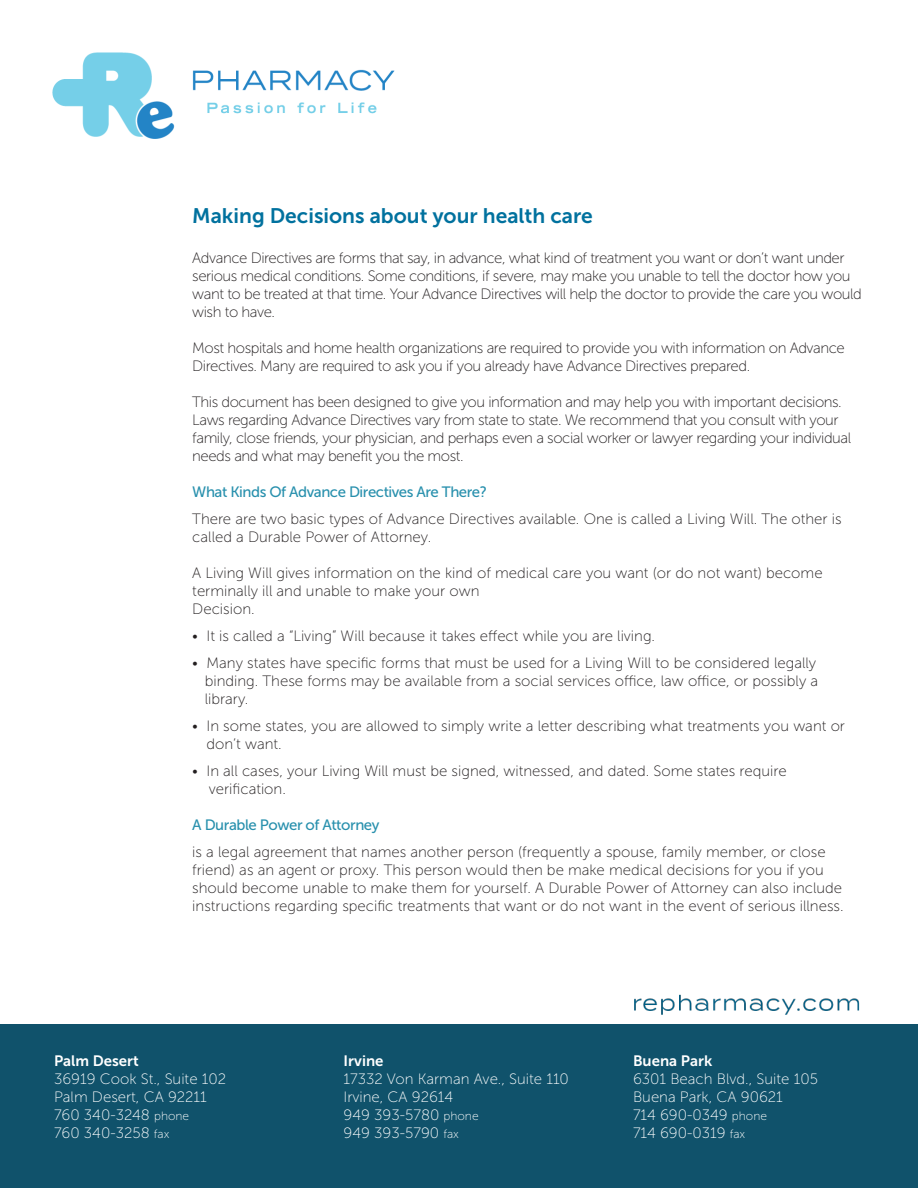
<style>
.page{position:relative;width:918px;height:1188px;background:#fff}
.page>*{position:absolute;margin:0;border:0;box-sizing:border-box;transform-origin:0 0}
.t1{font:21px "Museo Sans 700";color:#00719e}
.t2{font:15px/18px "Museo Sans 100";color:#231f20}
.t3{font:15px/18px "Museo Sans 100";letter-spacing:-.03em;color:#231f20}
.t4{font:15px/18px "Museo Sans 100";color:#fff}
.t5{font:15px "Museo Sans 500";letter-spacing:-.03em;color:#2890ad}
.t6{font:15px "Museo Sans 700";color:#fff}
.s1{font-size:12px}
</style>
<div class="page">
<div style="left:0;top:1024px;width:918px;height:164px;background:#10526b"></div>
<img style="left:634px;top:994px;width:226px;height:21px">
<img style="left:52px;top:52px;width:343px;height:87px">
<p class="t1" style="left:192px;top:204px;width:402px">Making Decisions about your health care</p>
<p class="t3" style="left:192px;top:249px;width:671px">Advance Directives are forms that say, in advance, what kind of treatment you want or don’t want under serious medical conditions. Some conditions, if severe, may make you unable to tell the doctor how you want to be treated at that time. Your Advance Directives will help the doctor to provide the care you would wish to have.</p>
<p class="t3" style="left:192px;top:339px;width:654px">Most hospitals and home health organizations are required to provide you with information on Advance<br>Directives. Many are required to ask you if you already have Advance Directives prepared.</p>
<p class="t3" style="left:192px;top:393px;width:660px">This document has been designed to give you information and may help you with important decisions.<br>Laws regarding Advance Directives vary from state to state. We recommend that you consult with your family, close friends, your physician, and perhaps even a social worker or lawyer regarding your individual needs and what may benefit you the most.</p>
<p class="t5" style="left:192px;top:484px;width:296px">What Kinds Of Advance Directives Are There?</p>
<p class="t2" style="left:192px;top:510px;width:651px">There are two basic types of Advance Directives available. One is called a Living Will. The other is called a Durable Power of Attorney.</p>
<p class="t2" style="left:192px;top:564px;width:632px">A Living Will gives information on the kind of medical care you want (or do not want) become terminally ill and unable to make your own</p>
<p class="t2" style="left:192px;top:600px;width:64px">Decision.</p>
<p class="t2" style="left:192px;top:627px;width:464px">• It is called a “Living” Will because it takes effect while you are living.</p>
<p class="t2" style="left:192px;top:654px;width:626px">• Many states have specific forms that must be used for a Living Will to be considered legally</p>
<p class="t2" style="left:205px;top:672px;width:615px">binding. These forms may be available from a social services office, law office, or possibly a</p>
<p class="t2" style="left:205px;top:690px;width:45px">library.</p>
<p class="t2" style="left:206px;top:717px;width:640px;text-indent:-14px">• In some states, you are allowed to simply write a letter describing what treatments you want or don’t want.</p>
<p class="t2" style="left:192px;top:762px;width:596px">• In all cases, your Living Will must be signed, witnessed, and dated. Some states require</p>
<p class="t2" style="left:209px;top:780px;width:79px">verification.</p>
<p class="t5" style="left:192px;top:817px;width:189px">A Durable Power of Attorney</p>
<p class="t2" style="left:192px;top:843px;width:653px">is a legal agreement that names another person (frequently a spouse, family member, or close friend) as an agent or proxy. This person would then be make medical decisions for you if you should become unable to make them for yourself. A Durable Power of Attorney can also include instructions regarding specific treatments that want or do not want in the event of serious illness.</p>
<p class="t6" style="left:54px;top:1053px;width:86px">Palm Desert</p>
<p class="t4" style="left:54px;top:1070px;width:174px">36919 Cook St., Suite 102<br>Palm Desert, CA 92211<br>760 340-3248 <span class="s1">phone<br></span>760 340-3258 <span class="s1">fax</span></p>
<p class="t6" style="left:344px;top:1053px;width:42px">Irvine</p>
<p class="t4" style="left:344px;top:1070px;width:227px">17332 Von Karman Ave., Suite 110<br>Irvine, CA 92614<br>949 393-5780 <span class="s1">phone<br></span>949 393-5790 <span class="s1">fax</span></p>
<p class="t6" style="left:633px;top:1053px;width:81px">Buena Park</p>
<p class="t4" style="left:633px;top:1070px;width:186px">6301 Beach Blvd., Suite 105<br>Buena Park, CA 90621<br>714 690-0349 <span class="s1">phone<br></span>714 690-0319 <span class="s1">fax</span></p>
</div>
